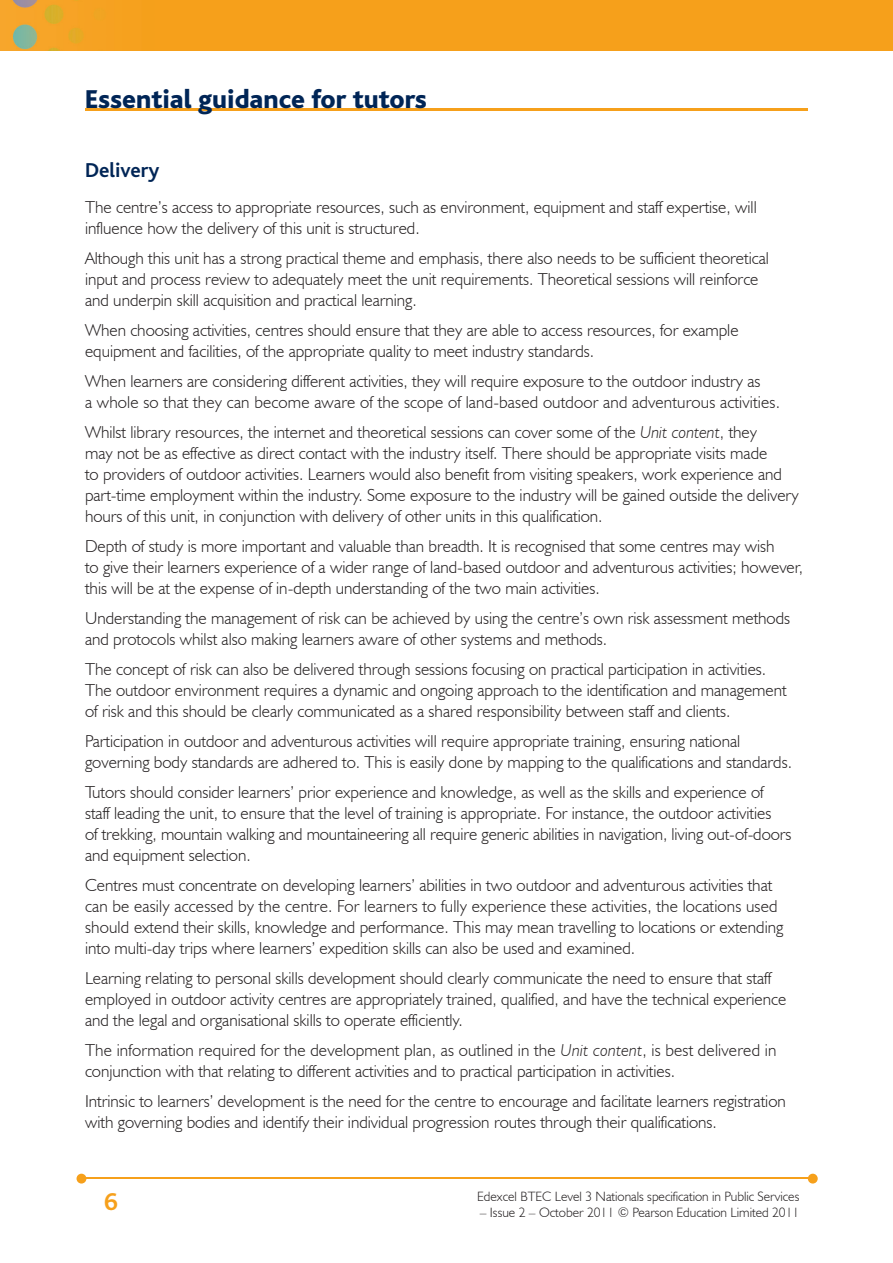
<style>
.page{position:relative;width:893px;height:1263px;background:#fff}
.page>*{position:absolute;margin:0;border:0;box-sizing:border-box;transform-origin:0 0}
.t1{font:800 27px "Bliss";color:#002556}
.t2{font:700 25.5px "Bliss";color:#f6a01b}
.t3{font:700 21px "Bliss";color:#002556}
.t4{font:300 17.25px/21px "Humanist 521 BT";color:#231f20}
.t5{font:300 13.5px "Humanist 521 BT";color:#231f20}
.s1{font-style:italic}
</style>
<div class="page">
<img style="left:0;top:0;width:893px;height:51px">
<hr style="left:82px;top:1178px;width:728px;height:1px;background:#f6a01b">
<svg style="left:808px;top:1174px;width:10px;height:9px"></svg>
<svg style="left:77px;top:1174px;width:9px;height:9px"></svg>
<hr style="left:85px;top:108px;width:723px;height:2px;background:#f6a01b">
<h1 class="t1" style="left:85px;top:85px;width:343px">Essential guidance for tutors</h1>
<p class="t3" style="left:85px;top:159px;width:76px">Delivery</p>
<p class="t4" style="left:85px;top:197px;width:673px">The centre’s access to appropriate resources, such as environment, equipment and staff expertise, will influence how the delivery of this unit is structured.</p>
<p class="t4" style="left:85px;top:248px;width:685px">Although this unit has a strong practical theme and emphasis, there also needs to be sufficient theoretical input and process review to adequately meet the unit requirements. Theoretical sessions will reinforce and underpin skill acquisition and practical learning.</p>
<p class="t4" style="left:85px;top:320px;width:655px">When choosing activities, centres should ensure that they are able to access resources, for example equipment and facilities, of the appropriate quality to meet industry standards.</p>
<p class="t4" style="left:85px;top:371px;width:696px">When learners are considering different activities, they will require exposure to the outdoor industry as<br>a whole so that they can become aware of the scope of land-based outdoor and adventurous activities.</p>
<p class="t4" style="left:85px;top:422px;width:715px">Whilst library resources, the internet and theoretical sessions can cover some of the <span class="s1">Unit content</span>, they<br>may not be as effective as direct contact with the industry itself. There should be appropriate visits made<br>to providers of outdoor activities. Learners would also benefit from visiting speakers, work experience and part-time employment within the industry. Some exposure to the industry will be gained outside the delivery hours of this unit, in conjunction with delivery of other units in this qualification.</p>
<p class="t4" style="left:85px;top:536px;width:720px">Depth of study is more important and valuable than breadth. It is recognised that some centres may wish<br>to give their learners experience of a wider range of land-based outdoor and adventurous activities; however, this will be at the expense of in-depth understanding of the two main activities.</p>
<p class="t4" style="left:85px;top:608px;width:707px">Understanding the management of risk can be achieved by using the centre’s own risk assessment methods and protocols whilst also making learners aware of other systems and methods.</p>
<p class="t4" style="left:85px;top:659px;width:703px">The concept of risk can also be delivered through sessions focusing on practical participation in activities.<br>The outdoor environment requires a dynamic and ongoing approach to the identification and management of risk and this should be clearly communicated as a shared responsibility between staff and clients.</p>
<p class="t4" style="left:85px;top:731px;width:708px">Participation in outdoor and adventurous activities will require appropriate training, ensuring national governing body standards are adhered to. This is easily done by mapping to the qualifications and standards.</p>
<p class="t4" style="left:85px;top:782px;width:708px">Tutors should consider learners’ prior experience and knowledge, as well as the skills and experience of staff leading the unit, to ensure that the level of training is appropriate. For instance, the outdoor activities<br>of trekking, mountain walking and mountaineering all require generic abilities in navigation, living out-of-doors and equipment selection.</p>
<p class="t4" style="left:85px;top:875px;width:700px">Centres must concentrate on developing learners’ abilities in two outdoor and adventurous activities that can be easily accessed by the centre. For learners to fully experience these activities, the locations used should extend their skills, knowledge and performance. This may mean travelling to locations or extending into multi-day trips where learners’ expedition skills can also be used and examined.</p>
<p class="t4" style="left:85px;top:968px;width:703px">Learning relating to personal skills development should clearly communicate the need to ensure that staff employed in outdoor activity centres are appropriately trained, qualified, and have the technical experience and the legal and organisational skills to operate efficiently.</p>
<p class="t4" style="left:85px;top:1040px;width:693px">The information required for the development plan, as outlined in the <span class="s1">Unit content</span>, is best delivered in conjunction with that relating to different activities and to practical participation in activities.</p>
<p class="t4" style="left:85px;top:1091px;width:702px">Intrinsic to learners’ development is the need for the centre to encourage and facilitate learners registration with governing bodies and identify their individual progression routes through their qualifications.</p>
<h2 class="t2" style="left:104px;top:1188px;width:15px">6</h2>
<p class="t5" style="left:477px;top:1188px;width:324px">Edexcel BTEC Level 3 Nationals specification in Public Services</p>
<p class="t5" style="left:480px;top:1204px;width:321px">– Issue 2 – October 2011 © Pearson Education Limited 2011</p>
</div>
